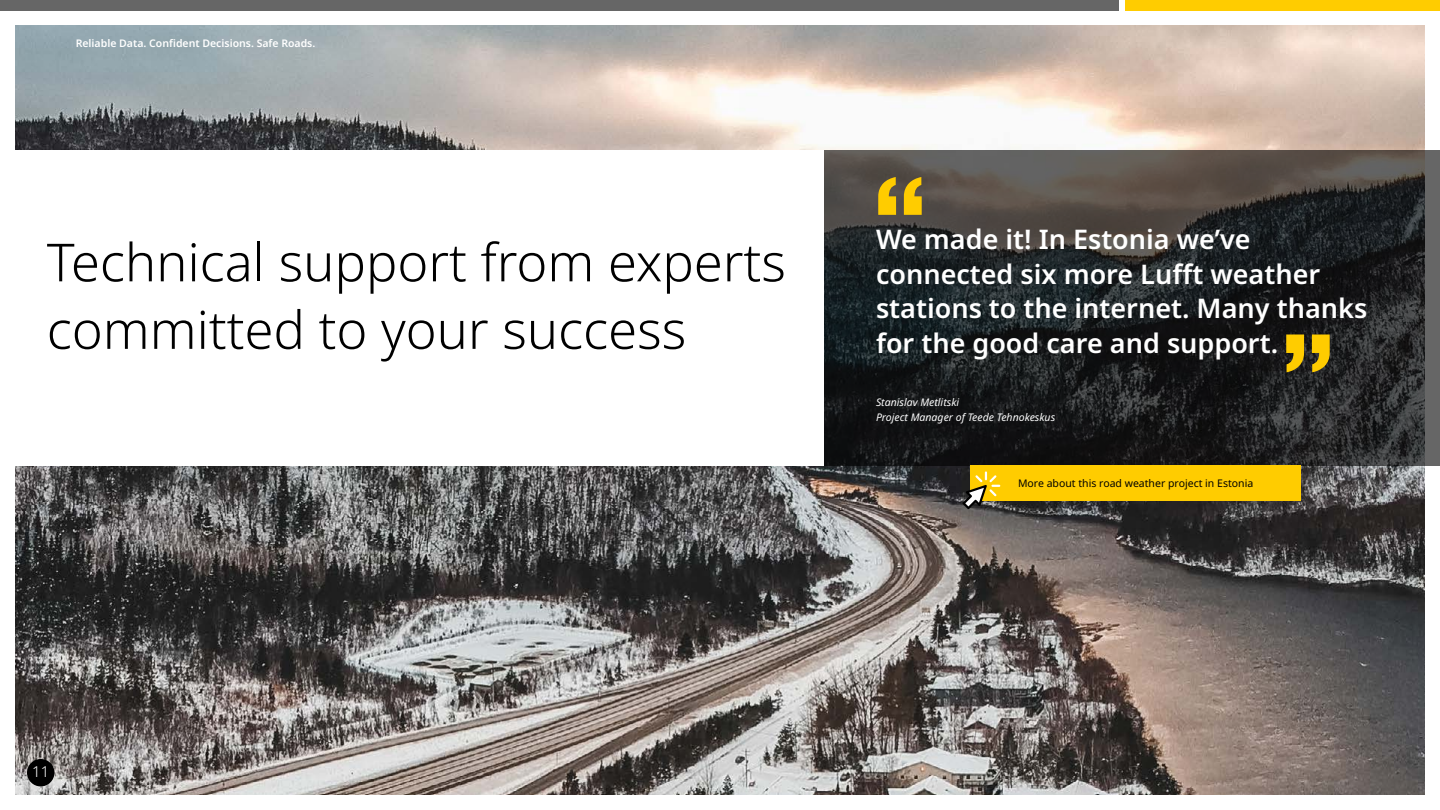
<style>
.page{position:relative;width:1440px;height:810px;background:#fff}
.page>*{position:absolute;margin:0;border:0;box-sizing:border-box;transform-origin:0 0}
.t1{font:300 52.5px/67.5px "Noto Sans";color:#000}
.t2{font:600 27px/34.5px "Noto Sans";color:#fff}
.t3{font:300 15px "Noto Sans";color:#fff}
.t4{font:italic 10.5px/15px "Noto Sans";color:#fff}
.t5{font:600 10.5px "Noto Sans";color:#fff}
.t6{font:10.5px "Noto Sans";color:#000}
</style>
<div class="page">
<div style="left:0;top:0;width:1118px;height:10px;background:#666"></div>
<div style="left:1126px;top:0;width:314px;height:10px;background:#fc0"></div>
<img style="left:15px;top:26px;width:1410px;height:769px">
<svg style="left:824px;top:150px;width:616px;height:316px;background:#2c2c2c"></svg>
<svg style="left:878px;top:177px;width:44px;height:38px;background:#bf9c1a"></svg>
<svg style="left:1286px;top:335px;width:44px;height:37px;background:#ae8d0c"></svg>
<div style="left:971px;top:466px;width:330px;height:35px;background:#fc0"></div>
<svg style="left:963px;top:471px;width:37px;height:38px"></svg>
<div style="left:0;top:150px;width:824px;height:316px;background:#fff"></div>
<div style="left:27px;top:759px;width:27px;height:27px;background:#000;border-radius:50%"></div>
<p class="t5" style="left:76px;top:36px;width:241px">Reliable Data. Confident Decisions. Safe Roads.</p>
<h1 class="t1" style="left:47px;top:230px;width:741px">Technical support from experts committed to your success</h1>
<p class="t2" style="left:876px;top:223px;width:493px">We made it! In Estonia we’ve connected six more Lufft weather stations to the internet. Many thanks for the good care and support.</p>
<p class="t4" style="left:876px;top:395px;width:181px">Stanislav Metlitski<br>Project Manager of Teede Tehnokeskus</p>
<p class="t6" style="left:1018px;top:475px;width:237px">More about this road weather project in Estonia</p>
<p class="t3" style="left:32px;top:761px;width:19px">11</p>
</div>
